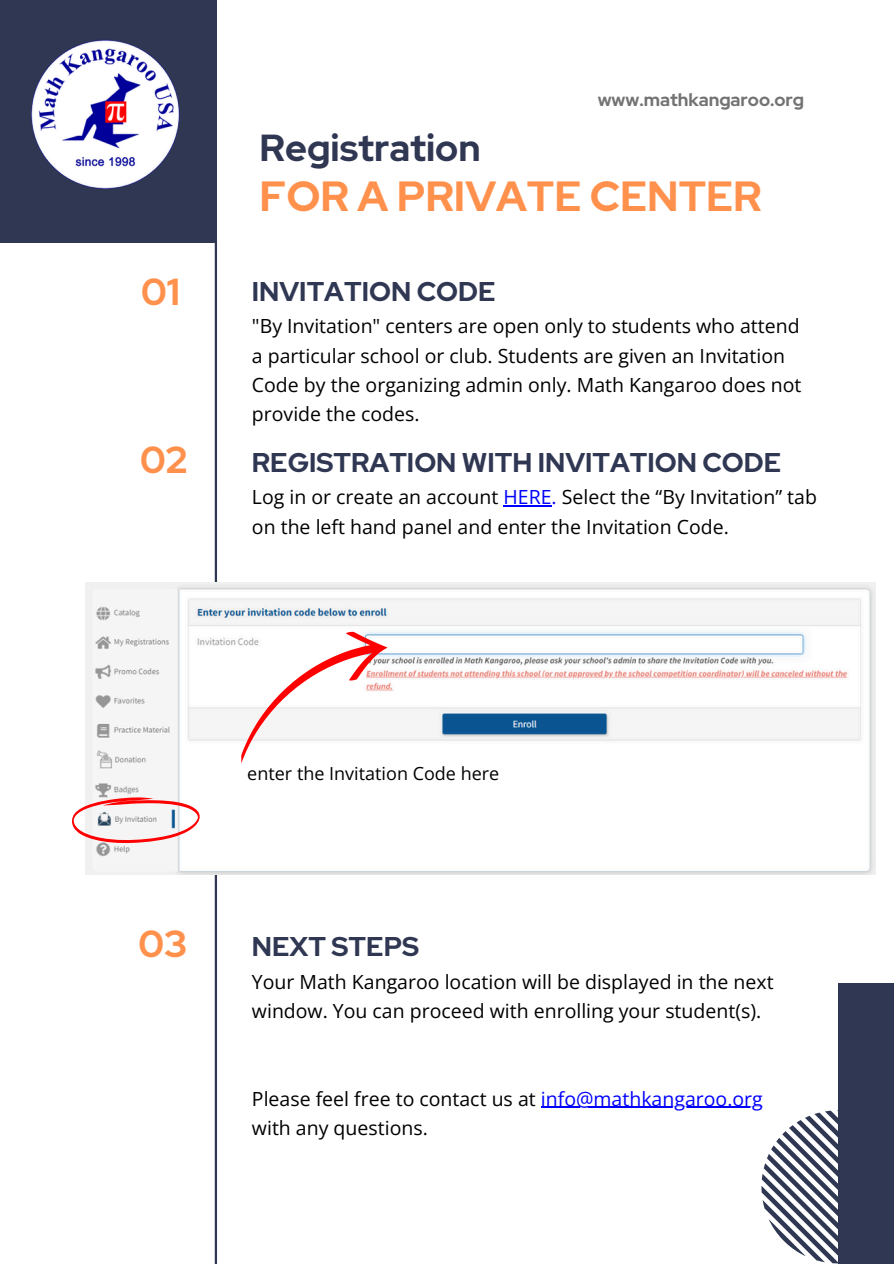
<style>
.page{position:relative;width:894px;height:1264px;background:#fff}
.page>*{position:absolute;margin:0;border:0;box-sizing:border-box;transform-origin:0 0}
.t1{font:700 42px "Red Hat Display";color:#ff914d}
.t2{font:700 37.5px "Red Hat Display";color:#2f3752}
.t3{font:700 37.5px "Red Hat Display";color:#ff914d}
.t4{font:700 27px "Red Hat Display";color:#2f3752}
.t5{font:19.5px/29.2px "Open Sans";color:#000}
.t6{font:18px "Open Sans";color:#000}
.t7{font:700 18px "Red Hat Display";color:#737373}
.s1{color:#00f}
</style>
<div class="page">
<div style="left:0;top:0;width:217px;height:242px;background:#2f3752"></div>
<svg style="left:761px;top:1110px;width:76px;height:153px"></svg>
<hr style="left:215px;top:242px;width:2px;height:1021px;background:#2f3752">
<img style="left:31px;top:39px;width:149px;height:149px">
<img style="left:85px;top:582px;width:790px;height:293px">
<div style="left:837px;top:983px;width:56px;height:280px;background:#2f3752"></div>
<svg style="left:72px;top:797px;width:130px;height:46px"></svg>
<svg style="left:241px;top:631px;width:146px;height:132px"></svg>
<hr style="left:503px;top:505px;width:48px;height:1px;background:#00f">
<hr style="left:540px;top:1106px;width:222px;height:1px;background:#00f">
<p class="t7" style="left:597px;top:88px;width:208px">www.mathkangaroo.org</p>
<p class="t3" style="left:141px;top:267px;width:40px">01</p>
<p class="t3" style="left:140px;top:435px;width:49px">02</p>
<h1 class="t2" style="left:259px;top:123px;width:222px">Registration</h1>
<p class="t1" style="left:259px;top:168px;width:503px">FOR A PRIVATE CENTER</p>
<h3 class="t4" style="left:252px;top:274px;width:245px">INVITATION CODE</h3>
<h3 class="t5" style="left:252px;top:311px;width:549px">"By Invitation" centers are open only to students who attend</h3>
<p class="t5" style="left:252px;top:340px;width:551px">a particular school or club. Students are given an Invitation<br>Code by the organizing admin only. Math Kangaroo does not provide the codes.</p>
<p class="t4" style="left:252px;top:444px;width:530px">REGISTRATION WITH INVITATION CODE</p>
<h2 class="t5" style="left:252px;top:482px;width:566px">Log in or create an account <span class="s1">HERE.</span> Select the “By Invitation” tab on the left hand panel and enter the Invitation Code.</h2>
<p class="t6" style="left:247px;top:761px;width:253px">enter the Invitation Code here</p>
<p class="t3" style="left:138px;top:919px;width:50px">03</p>
<p class="t4" style="left:252px;top:928px;width:169px">NEXT STEPS</p>
<p class="t5" style="left:252px;top:966px;width:523px">Your Math Kangaroo location will be displayed in the next window. You can proceed with enrolling your student(s).</p>
<h3 class="t5" style="left:252px;top:1083px;width:512px">Please feel free to contact us at <span class="s1">info@mathkangaroo.org</span></h3>
<p class="t5" style="left:252px;top:1112px;width:177px">with any questions.</p>
</div>
